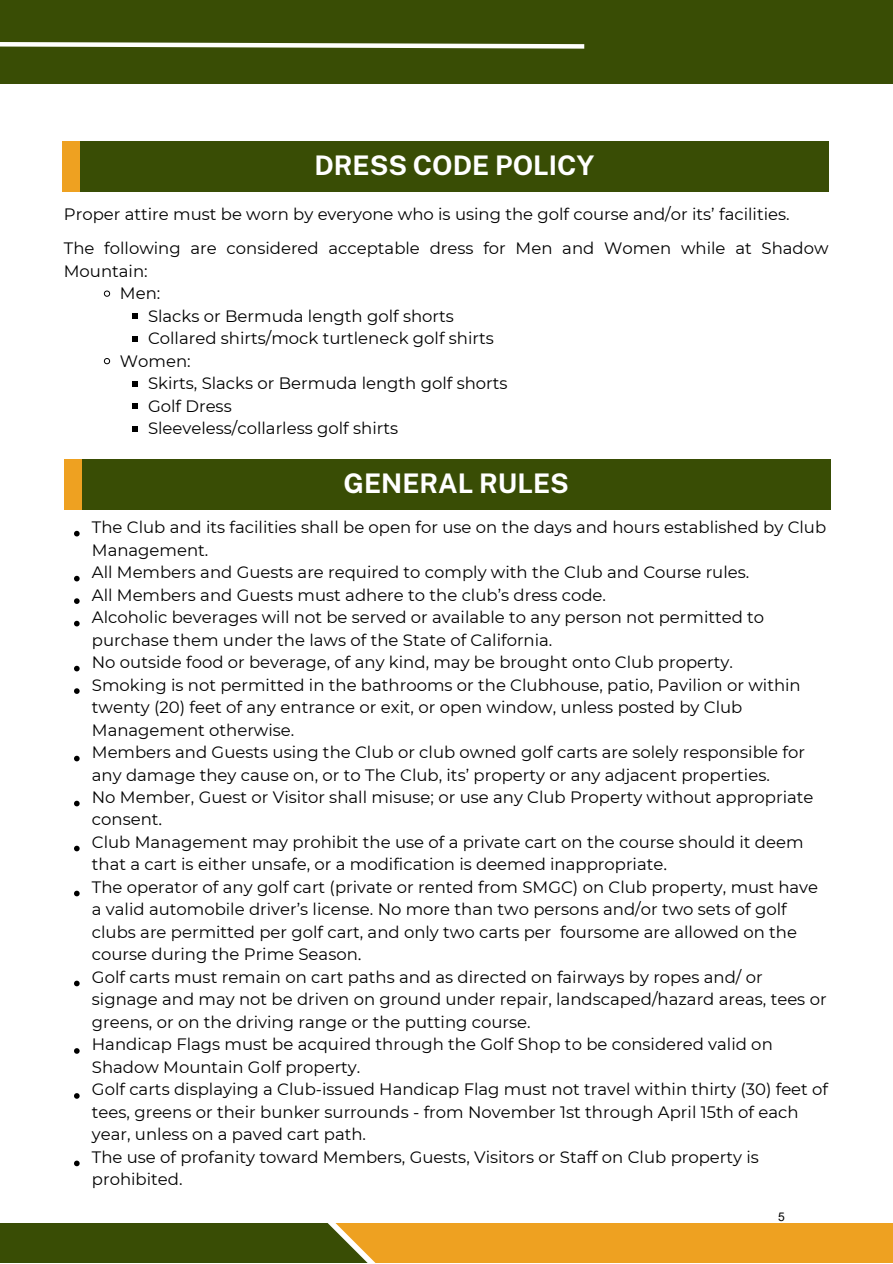
<style>
.page{position:relative;width:893px;height:1264px;background:#fff}
.page>*{position:absolute;margin:0;border:0;box-sizing:border-box;transform-origin:0 0}
.t1{font:700 27px "Public Sans";color:#fff}
.t2{font:16.5px/22.5px "Montserrat";color:#000}
.t3{font:12px "Arial";color:#000}
.s1{font-family:"Minion Pro"}
</style>
<div class="page">
<div style="left:0;top:0;width:892px;height:84px;background:#394d05"></div>
<div style="left:0;top:1222px;width:394px;height:40px;background:#394d05"></div>
<div style="left:335px;top:1222px;width:557px;height:40px;background:#eea121"></div>
<svg style="left:0;top:42px;width:585px;height:7px"></svg>
<div style="left:62px;top:141px;width:766px;height:51px;background:#394d05"></div>
<div style="left:62px;top:141px;width:18px;height:51px;background:#eea121"></div>
<svg style="left:103px;top:290px;width:7px;height:7px"></svg>
<svg style="left:132px;top:313px;width:5px;height:6px"></svg>
<svg style="left:132px;top:336px;width:5px;height:5px"></svg>
<svg style="left:103px;top:358px;width:7px;height:6px"></svg>
<svg style="left:132px;top:381px;width:5px;height:5px"></svg>
<svg style="left:132px;top:403px;width:5px;height:6px"></svg>
<svg style="left:132px;top:426px;width:5px;height:5px"></svg>
<div style="left:64px;top:460px;width:766px;height:50px;background:#394d05"></div>
<div style="left:64px;top:460px;width:18px;height:50px;background:#eea121"></div>
<svg style="left:74px;top:531px;width:6px;height:5px"></svg>
<svg style="left:74px;top:576px;width:6px;height:5px"></svg>
<svg style="left:74px;top:598px;width:6px;height:6px"></svg>
<svg style="left:74px;top:620px;width:6px;height:6px"></svg>
<svg style="left:74px;top:665px;width:6px;height:6px"></svg>
<svg style="left:74px;top:688px;width:6px;height:6px"></svg>
<svg style="left:74px;top:755px;width:6px;height:6px"></svg>
<svg style="left:74px;top:800px;width:6px;height:6px"></svg>
<svg style="left:74px;top:845px;width:6px;height:6px"></svg>
<svg style="left:74px;top:890px;width:6px;height:6px"></svg>
<svg style="left:74px;top:980px;width:6px;height:6px"></svg>
<svg style="left:74px;top:1048px;width:6px;height:5px"></svg>
<svg style="left:74px;top:1093px;width:6px;height:5px"></svg>
<svg style="left:74px;top:1160px;width:6px;height:6px"></svg>
<p class="t1" style="left:314px;top:149px;width:281px">DRESS CODE POLICY</p>
<p class="t2" style="left:64px;top:203px;width:727px">Proper attire must be worn by everyone who is using the golf course and/or its’ facilities.</p>
<p class="t2" style="left:64px;top:237px;width:766px">The following are considered acceptable dress for Men and Women while at Shadow<br>Mountain:</p>
<p class="t2" style="left:120px;top:282px;width:42px">Men:</p>
<p class="t2" style="left:148px;top:304px;width:307px">Slacks or Bermuda length golf shorts</p>
<p class="t2" style="left:148px;top:327px;width:347px">Collared shirts/mock turtleneck golf shirts</p>
<p class="t2" style="left:120px;top:349px;width:72px">Women:</p>
<p class="t2" style="left:148px;top:372px;width:361px">Skirts, Slacks or Bermuda length golf shorts</p>
<p class="t2" style="left:148px;top:394px;width:85px">Golf Dress</p>
<p class="t2" style="left:148px;top:417px;width:251px">Sleeveless/collarless golf shirts</p>
<p class="t1" style="left:343px;top:467px;width:227px">GENERAL RULES</p>
<p class="t2" style="left:92px;top:516px;width:737px">The Club and its facilities shall be open for use on the days and hours established by Club Management.<br>All Members and Guests are required to comply with the Club and Course rules.<br>All Members and Guests must adhere to the club’s dress code.<br>Alcoholic beverages will not be served or available to any person not permitted to purchase them under the laws of the State of California.<br>No outside food or beverage, of any kind, may be brought onto Club property.<br>Smoking is not permitted in the bathrooms or the Clubhouse, patio, Pavilion or within twenty (20) feet of any entrance or exit, or open window, unless posted by Club Management otherwise.<br>Members and Guests using the Club or club owned golf carts are solely responsible for any damage they cause on, or to The Club, its’ property or any adjacent properties.<br>No Member, Guest or Visitor shall misuse; or use any Club Property without appropriate consent<span class="s1">.<br></span>Club Management may prohibit the use of a private cart on the course should it deem that a cart is either unsafe, or a modification is deemed inappropriate<span class="s1">.<br></span>The operator of any golf cart (private or rented from SMGC) on Club property, must have a valid automobile driver’s license. No more than two persons and/or two sets of golf clubs are permitted per golf cart, and only two carts per foursome are allowed on the course during the Prime Season<span class="s1">.<br></span>Golf carts must remain on cart paths and as directed on fairways by ropes and/ or signage and may not be driven on ground under repair, landscaped/hazard areas, tees or greens, or on the driving range or the putting course.<br>Handicap Flags must be acquired through the Golf Shop to be considered valid on Shadow Mountain Golf property.<br>Golf carts displaying a Club-issued Handicap Flag must not travel within thirty (30) feet of tees, greens or their bunker surrounds - from November 1st through April 15th of each year, unless on a paved cart path.<br>The use of profanity toward Members, Guests, Visitors or Staff on Club property is prohibited.</p>
<p class="t3" style="left:778px;top:1208px;width:8px">5</p>
</div>
